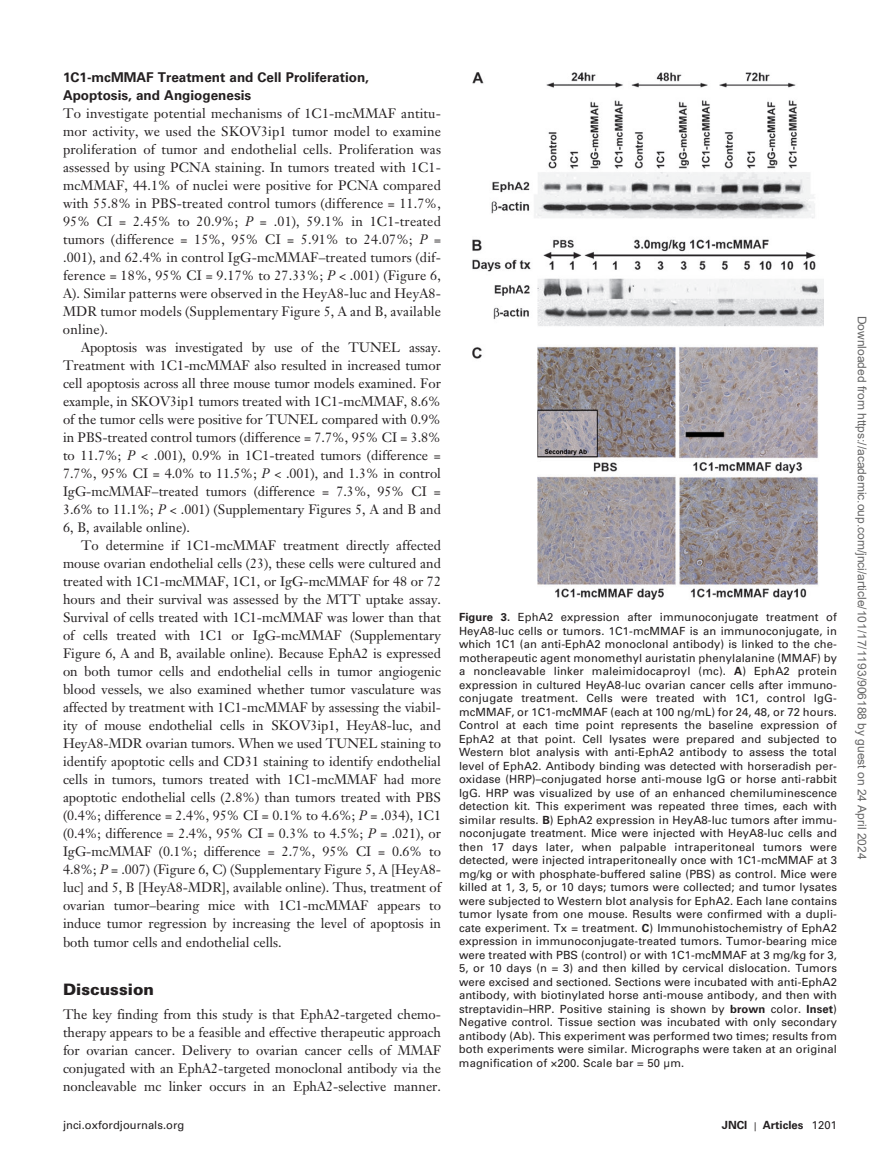
<style>
.page{position:relative;width:891px;height:1175px;background:#fff}
.page>*{position:absolute;margin:0;border:0;box-sizing:border-box;transform-origin:0 0}
.t1{font:900 15.75px "Univers";color:#231f20}
.t2{font:13.5px/18px "Janson Text";color:#231f20;text-align:justify}
.t3{font:700 13.5px/18px "Univers";color:#231f20}
.t4{font:12px "Arial";color:#666}
.t5{font:11.25px/13.5px "Univers";letter-spacing:.005em;color:#231f20;text-align:justify}
.t6{font:700 11.25px "Univers";color:#231f20}
.s1{font-style:italic}
.s2{font-weight:700}
.s3{font-weight:400;font-size:9px}
.s4{font-weight:400}
</style>
<div class="page">
<img style="left:473px;top:72px;width:350px;height:527px">
<p class="t3" style="left:63px;top:70px;width:308px">1C1-mcMMAF Treatment and Cell Proliferation,<br>Apoptosis, and Angiogenesis</p>
<p class="t2" style="left:63px;top:106px;width:380px">To investigate potential mechanisms of 1C1-mcMMAF antitu&shy;mor activity, we used the SKOV3ip1 tumor model to examine proliferation of tumor and endothelial cells. Proliferation was assessed by using PCNA staining. In tumors treated with 1C1- mcMMAF, 44.1% of nuclei were positive for PCNA compared with 55.8% in PBS-treated control tumors (difference = 11.7%, 95% CI = 2.45% to 20.9%; <span class="s1">P</span> = .01), 59.1% in 1C1-treated tumors (difference = 15%, 95% CI = 5.91% to 24.07%; <span class="s1">P = </span>.001), and 62.4% in control IgG-mcMMAF – treated tumors (dif&shy;ference = 18%, 95% CI = 9.17% to 27.33%; <span class="s1">P</span> &lt; .001) ( Figure 6, A ). Similar patterns were observed in the HeyA8-luc and HeyA8- MDR tumor models ( Supplementary Figure 5 , A and B , available online).</p>
<p class="t2" style="left:63px;top:340px;width:380px;text-indent:18px">Apoptosis was investigated by use of the TUNEL assay.<br>Treatment with 1C1-mcMMAF also resulted in increased tumor cell apoptosis across all three mouse tumor models examined. For example, in SKOV3ip1 tumors treated with 1C1-mcMMAF, 8.6% of the tumor cells were positive for TUNEL compared with 0.9% in PBS-treated control tumors (difference = 7.7%, 95% CI = 3.8% to 11.7%; <span class="s1">P</span> &lt; .001), 0.9% in 1C1-treated tumors (difference = 7.7%, 95% CI = 4.0% to 11.5%; <span class="s1">P</span> &lt; .001), and 1.3% in control IgG-mcMMAF – treated tumors (difference = 7.3%, 95% CI = 3.6% to 11.1%; <span class="s1">P</span> &lt; .001) ( Supplementary Figures 5 , A and B and 6 , B , available online).</p>
<p class="t2" style="left:63px;top:538px;width:380px;text-indent:18px">To determine if 1C1-mcMMAF treatment directly affected mouse ovarian endothelial cells ( 23 ), these cells were cultured and treated with 1C1-mcMMAF, 1C1, or IgG-mcMMAF for 48 or 72 hours and their survival was assessed by the MTT uptake assay.<br>Survival of cells treated with 1C1-mcMMAF was lower than that of cells treated with 1C1 or IgG-mcMMAF ( Supplementary Figure 6 , A and B , available online). Because EphA2 is expressed on both tumor cells and endothelial cells in tumor angiogenic blood vessels, we also examined whether tumor vasculature was affected by treatment with 1C1-mcMMAF by assessing the viabil&shy;ity of mouse endothelial cells in SKOV3ip1, HeyA8-luc, and HeyA8-MDR ovarian tumors. When we used TUNEL staining to identify apoptotic cells and CD31 staining to identify endothelial cells in tumors, tumors treated with 1C1-mcMMAF had more apoptotic endothelial cells (2.8%) than tumors treated with PBS (0.4%; difference = 2.4%, 95% CI = 0.1% to 4.6%; <span class="s1">P</span> = .034), 1C1 (0.4%; difference = 2.4%, 95% CI = 0.3% to 4.5%; <span class="s1">P</span> = .021), or IgG-mcMMAF (0.1%; difference = 2.7%, 95% CI = 0.6% to 4.8%; <span class="s1">P</span> = .007) ( Figure 6, C ) ( Supplementary Figure 5 , A [HeyA8- luc] and 5, B [HeyA8-MDR], available online). Thus, treatment of ovarian tumor – bearing mice with 1C1-mcMMAF appears to induce tumor regression by increasing the level of apoptosis in both tumor cells and endothelial cells.</p>
<p class="t1" style="left:63px;top:983px;width:93px">Discussion</p>
<p class="t2" style="left:63px;top:1006px;width:380px">The key finding from this study is that EphA2-targeted chemo&shy;therapy appears to be a feasible and effective therapeutic approach for ovarian cancer. Delivery to ovarian cancer cells of MMAF conjugated with an EphA2-targeted monoclonal antibody via the noncleavable mc linker occurs in an EphA2-selective manner.</p>
<p class="t5" style="left:459px;top:611px;width:380px"><span class="s2">Figure 3.</span> EphA2 expression after immunoconjugate treatment of HeyA8-luc cells or tumors. 1C1-mcMMAF is an immunoconjugate, in which 1C1 (an anti-EphA2 monoclonal antibody) is linked to the che&shy;motherapeutic agent monomethyl auristatin phenylalanine (MMAF) by a noncleavable linker maleimidocaproyl (mc). <span class="s2">A</span>) EphA2 protein expression in cultured HeyA8-luc ovarian cancer cells after immuno&shy;conjugate treatment. Cells were treated with 1C1, control IgG&shy;mcMMAF, or 1C1-mcMMAF (each at 100 ng/mL) for 24, 48, or 72 hours.<br>Control at each time point represents the baseline expression of EphA2 at that point. Cell lysates were prepared and subjected to Western blot analysis with anti-EphA2 antibody to assess the total level of EphA2. Antibody binding was detected with horseradish per&shy;oxidase (HRP) – conjugated horse anti-mouse IgG or horse anti-rabbit IgG. HRP was visualized by use of an enhanced chemiluminescence detection kit. This experiment was repeated three times, each with similar results. <span class="s2">B</span>) EphA2 expression in HeyA8-luc tumors after immu&shy;noconjugate treatment. Mice were injected with HeyA8-luc cells and then 17 days later, when palpable intraperitoneal tumors were detected, were injected intraperitoneally once with 1C1-mcMMAF at 3 mg/kg or with phosphate-buffered saline (PBS) as control. Mice were killed at 1, 3, 5, or 10 days; tumors were collected; and tumor lysates were subjected to Western blot analysis for EphA2. Each lane contains tumor lysate from one mouse. Results were confirmed with a dupli&shy;cate experiment. Tx = treatment. <span class="s2">C</span>) Immunohistochemistry of EphA2 expression in immunoconjugate-treated tumors. Tumor-bearing mice were treated with PBS (control) or with 1C1-mcMMAF at 3 mg/kg for 3, 5, or 10 days (n = 3) and then killed by cervical dislocation. Tumors were excised and sectioned. Sections were incubated with anti-EphA2 antibody, with biotinylated horse anti-mouse antibody, and then with streptavidin – HRP. Positive staining is shown by <span class="s2">brown</span> color. <span class="s2">Inset</span>)<br>Negative control. Tissue section was incubated with only secondary antibody (Ab). This experiment was performed two times; results from both experiments were similar. Micrographs were taken at an original magnification of ×200. Scale bar = 50 µ m.</p>
<p class="t5" style="left:63px;top:1119px;width:123px">jnci.oxfordjournals.org</p>
<p class="t6" style="left:722px;top:1121px;width:117px">JNCI <span class="s3">|</span> Articles <span class="s4">1201</span></p>
<p class="t4" style="left:866px;top:316px;width:545px;rotate:90deg">Downloaded from https://academic.oup.com/jnci/article/101/17/1193/906188 by guest on 24 April 2024</p>
</div>
